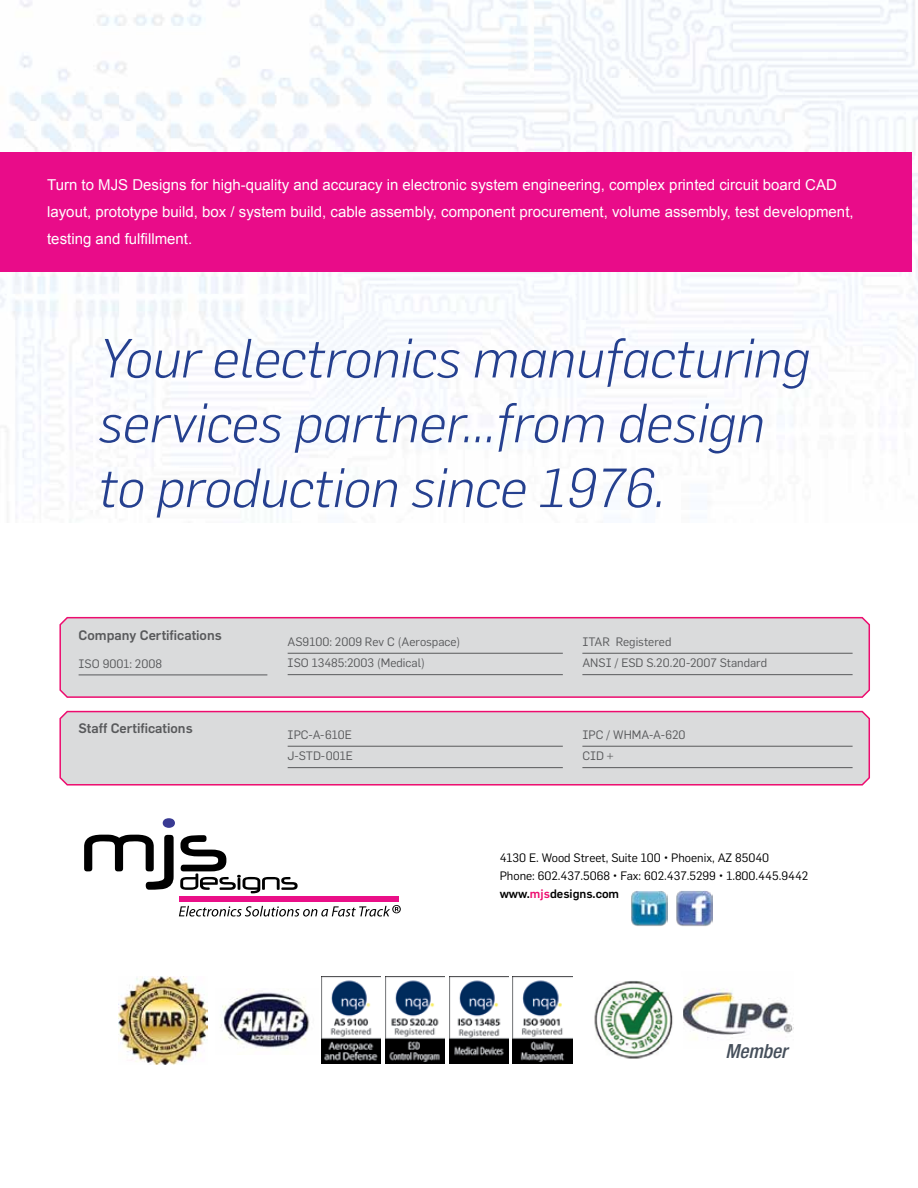
<style>
.page{position:relative;width:918px;height:1188px;background:#fff}
.page>*{position:absolute;margin:0;border:0;box-sizing:border-box;transform-origin:0 0}
.t1{font:italic 300 54px/64.8px "Flama";color:#25408f}
.t2{font:italic 500 condensed 19.5px "Helvetica Neue";color:#454f5b}
.t3{font:15px/27px "Arial";color:#fff}
.t4{font:500 13.5px "Flama";color:#58595b}
.t5{font:12px/21.5px "Flama";color:#58595b}
.t6{font:12px/18px "Flama";color:#000}
.s1{font-weight:500}
.s2{font-weight:500;color:#ed0c6e}
</style>
<div class="page">
<img style="left:0;top:0;width:918px;height:522px">
<svg style="left:59px;top:710px;width:811px;height:76px;background:#dbd2d7"></svg>
<svg style="left:59px;top:616px;width:811px;height:82px;background:#dad2d7"></svg>
<hr style="left:79px;top:675px;width:188px;height:1px;background:#58595b">
<hr style="left:288px;top:653px;width:275px;height:1px;background:#58595b">
<hr style="left:288px;top:674px;width:275px;height:1px;background:#58595b">
<hr style="left:582px;top:653px;width:271px;height:1px;background:#58595b">
<hr style="left:582px;top:674px;width:271px;height:1px;background:#58595b">
<hr style="left:288px;top:746px;width:275px;height:1px;background:#58595b">
<hr style="left:288px;top:767px;width:275px;height:1px;background:#58595b">
<hr style="left:582px;top:746px;width:271px;height:1px;background:#58595b">
<hr style="left:582px;top:767px;width:271px;height:1px;background:#58595b">
<img style="left:676px;top:891px;width:37px;height:35px">
<img style="left:631px;top:891px;width:36px;height:35px">
<svg style="left:84px;top:835px;width:90px;height:55px"></svg>
<svg style="left:163px;top:818px;width:12px;height:10px"></svg>
<svg style="left:180px;top:835px;width:118px;height:58px"></svg>
<div style="left:179px;top:897px;width:219px;height:5px;background:#ea0f88"></div>
<svg style="left:179px;top:905px;width:222px;height:12px"></svg>
<img style="left:683px;top:988px;width:111px;height:52px">
<img style="left:220px;top:989px;width:90px;height:59px">
<img style="left:594px;top:981px;width:79px;height:78px">
<img style="left:119px;top:976px;width:88px;height:89px">
<img style="left:322px;top:976px;width:59px;height:87px">
<img style="left:385px;top:976px;width:60px;height:87px">
<img style="left:449px;top:976px;width:59px;height:87px">
<img style="left:513px;top:976px;width:59px;height:87px">
<div style="left:0;top:152px;width:911px;height:120px;background:#e90c89"></div>
<p class="t3" style="left:47px;top:171px;width:808px">Turn to MJS Designs for high-quality and accuracy in electronic system engineering, complex printed circuit board CAD layout, prototype build, box / system build, cable assembly, component procurement, volume assembly, test development, testing and fulfillment.</p>
<h1 class="t1" style="left:98px;top:325px;width:713px">Your electronics manufacturing services partner...from design to production since 1976.</h1>
<p class="t4" style="left:79px;top:627px;width:145px">Company Certifications</p>
<p class="t5" style="left:79px;top:653px;width:85px">ISO 9001: 2008</p>
<p class="t4" style="left:79px;top:720px;width:116px">Staff Certifications</p>
<p class="t5" style="left:288px;top:631px;width:174px">AS9100: 2009 Rev C (Aerospace)<br>ISO 13485:2003 (Medical)</p>
<p class="t5" style="left:582px;top:631px;width:186px">ITAR Registered<br>ANSI / ESD S.20.20-2007 Standard</p>
<p class="t5" style="left:288px;top:724px;width:67px">IPC-A-610E<br>J-STD-001E</p>
<p class="t5" style="left:582px;top:724px;width:105px">IPC / WHMA-A-620<br>CID +</p>
<p class="t6" style="left:500px;top:848px;width:310px">4130 E. Wood Street, Suite 100 • Phoenix, AZ 85040<br>Phone: 602.437.5068 • Fax: 602.437.5299 • 1.800.445.9442 <span class="s1">www.</span><span class="s2">mjs</span><span class="s1">designs.com</span></p>
<h2 class="t2" style="left:725px;top:1040px;width:64px">Member</h2>
</div>
